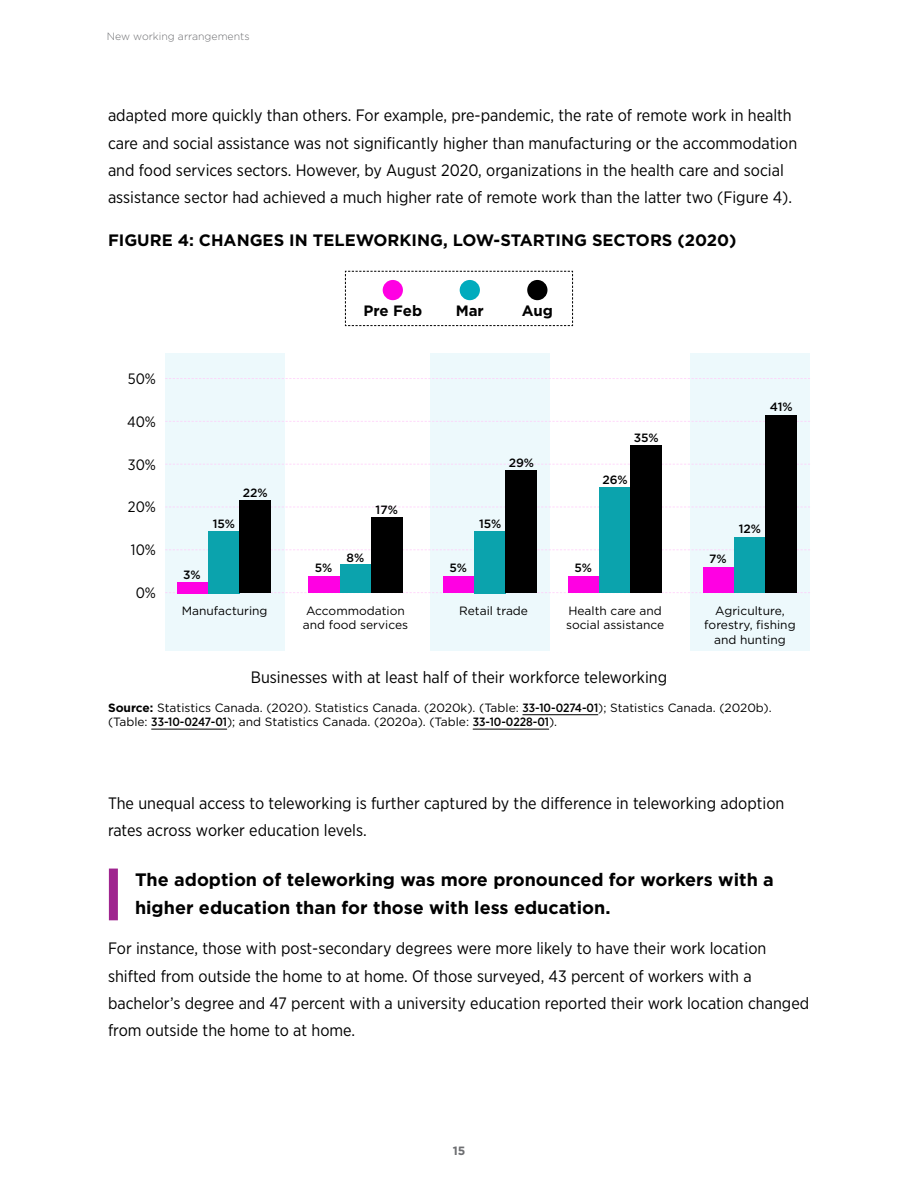
<style>
.page{position:relative;width:918px;height:1188px;background:#fff}
.page>*{position:absolute;margin:0;border:0;box-sizing:border-box;transform-origin:0 0}
.t1{font:700 18px/27.3px "Gotham";color:#000}
.t2{font:16.5px/27.3px "Gotham Narrow";color:#000}
.t3{font:700 16.5px "Gotham";color:#000}
.t4{font:15px "Gotham Narrow";color:#000}
.t5{font:700 15px "Gotham";color:#000}
.t6{font:12px/14.4px "Gotham";color:#000}
.t7{font:500 12px "Gotham";color:#000}
.t8{font:700 12px "Gotham";color:#6d6e71}
.t9{font:300 10.5px "Gotham";color:#6d6e71}
.s1{font-weight:700}
.s2{font-family:"Gotham Narrow";font-weight:500}
</style>
<div class="page">
<div style="left:109px;top:869px;width:9px;height:51px;background:#9f248f"></div>
<div style="left:165px;top:353px;width:120px;height:298px;background:#edf9fc"></div>
<div style="left:430px;top:353px;width:120px;height:298px;background:#edf9fc"></div>
<div style="left:691px;top:353px;width:119px;height:298px;background:#edf9fc"></div>
<svg style="left:165px;top:378px;width:645px;height:1px"></svg>
<svg style="left:165px;top:421px;width:645px;height:1px"></svg>
<svg style="left:165px;top:464px;width:645px;height:1px"></svg>
<svg style="left:165px;top:507px;width:645px;height:1px"></svg>
<svg style="left:165px;top:549px;width:645px;height:1px"></svg>
<svg style="left:165px;top:592px;width:645px;height:1px"></svg>
<div style="left:177px;top:582px;width:31px;height:11px;background:#ff00e3"></div>
<div style="left:208px;top:531px;width:32px;height:62px;background:#0ba3ad"></div>
<div style="left:240px;top:500px;width:31px;height:93px;background:#000"></div>
<div style="left:309px;top:577px;width:31px;height:16px;background:#ff00e3"></div>
<div style="left:340px;top:565px;width:31px;height:28px;background:#0ba3ad"></div>
<div style="left:371px;top:517px;width:31px;height:76px;background:#000"></div>
<div style="left:443px;top:577px;width:32px;height:16px;background:#ff00e3"></div>
<div style="left:475px;top:531px;width:31px;height:62px;background:#0ba3ad"></div>
<div style="left:506px;top:470px;width:31px;height:123px;background:#000"></div>
<div style="left:568px;top:577px;width:31px;height:16px;background:#ff00e3"></div>
<div style="left:600px;top:488px;width:31px;height:105px;background:#0ba3ad"></div>
<div style="left:631px;top:445px;width:31px;height:148px;background:#000"></div>
<div style="left:703px;top:567px;width:31px;height:25px;background:#ff00e3"></div>
<div style="left:734px;top:537px;width:32px;height:55px;background:#0ba3ad"></div>
<div style="left:766px;top:415px;width:31px;height:177px;background:#000"></div>
<hr style="left:522px;top:714px;width:76px;height:1px;background:#000">
<hr style="left:151px;top:729px;width:76px;height:1px;background:#000">
<hr style="left:473px;top:729px;width:76px;height:1px;background:#000">
<svg style="left:345px;top:271px;width:228px;height:55px"></svg>
<p class="t9" style="left:107px;top:30px;width:144px">New working arrangements</p>
<p class="t2" style="left:108px;top:101px;width:691px">adapted more quickly than others. For example, pre-pandemic, the rate of remote work in health care and social assistance was not significantly higher than manufacturing or the accommodation and food services sectors. However, by August 2020, organizations in the health care and social assistance sector had achieved a much higher rate of remote work than the latter two (Figure 4).</p>
<p class="t3" style="left:108px;top:229px;width:630px">FIGURE 4: CHANGES IN TELEWORKING, LOW-STARTING SECTORS (2020)</p>
<p class="t4" style="left:128px;top:369px;width:30px">50%</p>
<p class="t4" style="left:127px;top:412px;width:30px">40%</p>
<p class="t4" style="left:128px;top:455px;width:30px">30%</p>
<p class="t4" style="left:128px;top:498px;width:30px">20%</p>
<p class="t4" style="left:131px;top:541px;width:27px">10%</p>
<p class="t4" style="left:136px;top:583px;width:22px">0%</p>
<p class="t5" style="left:363px;top:301px;width:60px">Pre Feb</p>
<p class="t5" style="left:456px;top:301px;width:30px">Mar</p>
<p class="t5" style="left:522px;top:301px;width:33px">Aug</p>
<p class="t7" style="left:243px;top:485px;width:26px">22%</p>
<p class="t7" style="left:213px;top:516px;width:24px">15%</p>
<p class="t7" style="left:183px;top:567px;width:19px">3%</p>
<p class="t6" style="left:182px;top:603px;width:87px">Manufacturing</p>
<p class="t7" style="left:376px;top:502px;width:24px">17%</p>
<p class="t7" style="left:315px;top:560px;width:19px">5%</p>
<p class="t7" style="left:347px;top:550px;width:19px">8%</p>
<p class="t6" style="left:303px;top:603px;width:107px">Accommodation and food services</p>
<p class="t7" style="left:509px;top:455px;width:27px">29%</p>
<p class="t7" style="left:479px;top:516px;width:24px">15%</p>
<p class="t7" style="left:449px;top:560px;width:19px">5%</p>
<p class="t6" style="left:459px;top:603px;width:70px">Retail trade</p>
<p class="t7" style="left:634px;top:430px;width:27px">35%</p>
<p class="t7" style="left:602px;top:472px;width:27px">26%</p>
<p class="t7" style="left:574px;top:560px;width:19px">5%</p>
<p class="t6" style="left:566px;top:603px;width:100px">Health care and social assistance</p>
<p class="t2" style="left:251px;top:663px;width:418px">Businesses with at least half of their workforce teleworking</p>
<p class="t7" style="left:770px;top:399px;width:24px">41%</p>
<p class="t7" style="left:709px;top:551px;width:19px">7%</p>
<p class="t7" style="left:739px;top:521px;width:24px">12%</p>
<p class="t6" style="left:704px;top:603px;width:93px;text-align:center">Agriculture, forestry, fishing and hunting</p>
<p class="t6" style="left:108px;top:700px;width:665px"><span class="s1">Source:</span> Statistics Canada. (2020). Statistics Canada. (2020k). (Table: <span class="s2">33-10-0274-01</span>); Statistics Canada. (2020b). (Table: <span class="s2">33-10-0247-01</span>); and Statistics Canada. (2020a). (Table: <span class="s2">33-10-0228-01</span>).</p>
<p class="t2" style="left:108px;top:789px;width:678px">The unequal access to teleworking is further captured by the difference in teleworking adoption rates across worker education levels.</p>
<p class="t1" style="left:135px;top:866px;width:640px">The adoption of teleworking was more pronounced for workers with a higher education than for those with less education.</p>
<p class="t2" style="left:108px;top:935px;width:703px">For instance, those with post-secondary degrees were more likely to have their work location shifted from outside the home to at home. Of those surveyed, 43 percent of workers with a bachelor’s degree and 47 percent with a university education reported their work location changed from outside the home to at home.</p>
<p class="t8" style="left:453px;top:1143px;width:14px">15</p>
</div>
